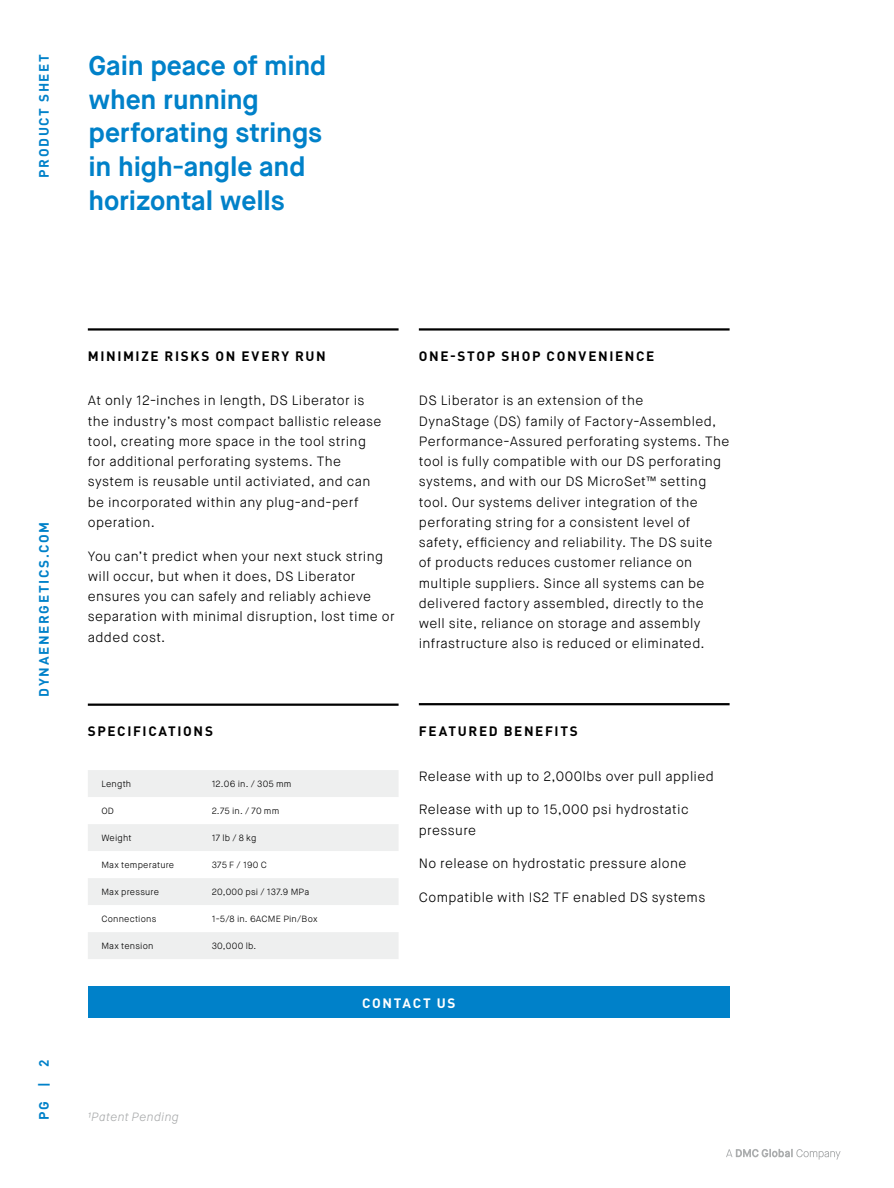
<style>
.page{position:relative;width:894px;height:1188px;background:#fff}
.page>*{position:absolute;margin:0;border:0;box-sizing:border-box;transform-origin:0 0}
.t1{font:700 27px/33.8px "Maison Neue";letter-spacing:-.005em;color:#0081c9}
.t2{font:300 13.5px/20.2px "Maison Neue";letter-spacing:.03em;color:#000}
.t3{font:700 13.5px "DIN Pro";letter-spacing:.12em;color:#000}
.t4{font:700 13.5px "DIN Pro";letter-spacing:.125em;color:#0081c9}
.t5{font:700 13.5px "DIN Pro";letter-spacing:.12em;color:#fff}
.t6{font:italic 300 12px "Maison Neue";letter-spacing:.03em;color:#abadae}
.t7{font:300 9px "Maison Neue";letter-spacing:.025em;color:#000}
.s1{font-weight:300;font-size:13.5px;color:#fff}
</style>
<div class="page">
<svg style="left:726px;top:1149px;width:114px;height:11px"></svg>
<hr style="left:88px;top:328px;width:310px;height:3px;background:#000">
<div style="left:88px;top:770px;width:310px;height:189px;background:#eeefef"></div>
<svg style="left:88px;top:797px;width:310px;height:135px"></svg>
<hr style="left:88px;top:704px;width:310px;height:2px;background:#000">
<div style="left:88px;top:987px;width:641px;height:31px;background:#0081c9"></div>
<hr style="left:418px;top:328px;width:311px;height:3px;background:#000">
<hr style="left:418px;top:703px;width:311px;height:2px;background:#000">
<p class="t4" style="left:35px;top:178px;width:125px;rotate:-90deg">PRODUCT SHEET</p>
<h1 class="t1" style="left:89px;top:49px;width:239px;text-indent:-34px"><span class="s1">01.</span> Gain peace of mind when running perforating strings in high-angle and horizontal wells</h1>
<p class="t4" style="left:35px;top:697px;width:177px;rotate:-90deg">DYNAENERGETICS.COM</p>
<p class="t3" style="left:88px;top:347px;width:239px">MINIMIZE RISKS ON EVERY RUN</p>
<p class="t2" style="left:88px;top:391px;width:295px">At only 12-inches in length, DS Liberator is the industry’s most compact ballistic release tool, creating more space in the tool string for additional perforating systems. The system is reusable until activiated, and can be incorporated within any plug-and-perf operation.</p>
<p class="t2" style="left:88px;top:546px;width:308px">You can’t predict when your next stuck string will occur, but when it does, DS Liberator ensures you can safely and reliably achieve separation with minimal disruption, lost time or added cost.</p>
<p class="t3" style="left:419px;top:347px;width:237px">ONE-STOP SHOP CONVENIENCE</p>
<p class="t2" style="left:418px;top:391px;width:312px">DS Liberator is an extension of the<br>DynaStage (DS) family of Factory-Assembled, Performance-Assured perforating systems. The tool is fully compatible with our DS perforating systems, and with our DS MicroSet™ setting tool. Our systems deliver integration of the perforating string for a consistent level of safety, efficiency and reliability. The DS suite<br>of products reduces customer reliance on multiple suppliers. Since all systems can be delivered factory assembled, directly to the well site, reliance on storage and assembly infrastructure also is reduced or eliminated.</p>
<p class="t3" style="left:88px;top:722px;width:126px">SPECIFICATIONS</p>
<p class="t7" style="left:101px;top:778px;width:31px">Length</p>
<p class="t7" style="left:211px;top:778px;width:81px">12.06 in. / 305 mm</p>
<p class="t7" style="left:101px;top:805px;width:14px">OD</p>
<p class="t7" style="left:211px;top:805px;width:69px">2.75 in. / 70 mm</p>
<p class="t7" style="left:101px;top:832px;width:32px">Weight</p>
<p class="t7" style="left:211px;top:832px;width:46px">17 lb / 8 kg</p>
<p class="t7" style="left:101px;top:859px;width:74px">Max temperature</p>
<p class="t7" style="left:211px;top:859px;width:57px">375 F / 190 C</p>
<p class="t7" style="left:101px;top:886px;width:59px">Max pressure</p>
<p class="t7" style="left:211px;top:886px;width:99px">20,000 psi / 137.9 MPa</p>
<p class="t7" style="left:101px;top:913px;width:57px">Connections</p>
<p class="t7" style="left:211px;top:913px;width:107px">1-5/8 in. 6ACME Pin/Box</p>
<p class="t7" style="left:101px;top:940px;width:54px">Max tension</p>
<p class="t7" style="left:211px;top:940px;width:46px">30,000 lb.</p>
<p class="t3" style="left:419px;top:722px;width:160px">FEATURED BENEFITS</p>
<p class="t2" style="left:418px;top:766px;width:296px">Release with up to 2,000lbs over pull applied</p>
<p class="t2" style="left:418px;top:800px;width:271px">Release with up to 15,000 psi hydrostatic pressure</p>
<p class="t2" style="left:418px;top:854px;width:269px">No release on hydrostatic pressure alone</p>
<p class="t2" style="left:418px;top:887px;width:288px">Compatible with IS2 TF enabled DS systems</p>
<p class="t4" style="left:35px;top:1120px;width:62px;rotate:-90deg">PG | 2</p>
<p class="t6" style="left:88px;top:1109px;width:93px">1Patent Pending</p>
<p class="t5" style="left:362px;top:994px;width:95px">CONTACT US</p>
</div>
